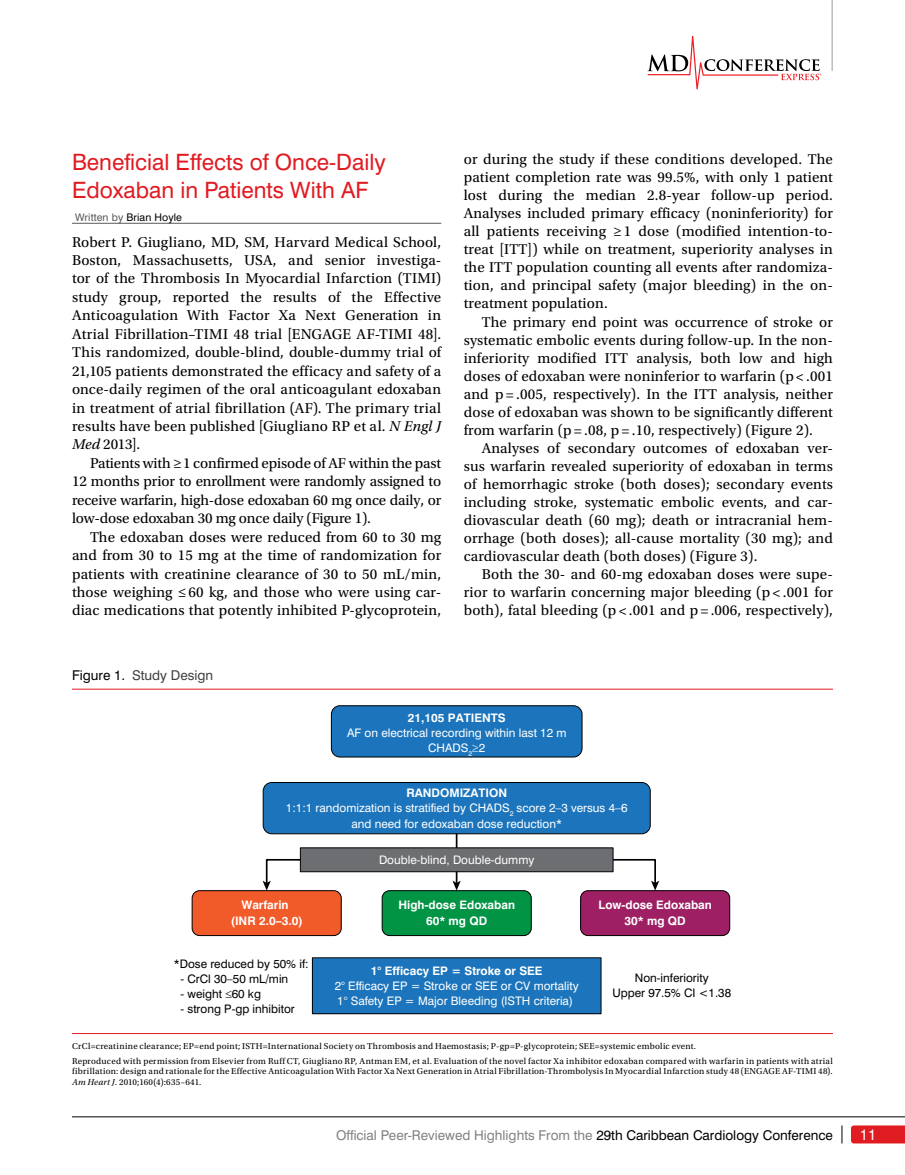
<style>
.page{position:relative;width:905px;height:1175px;background:#fff}
.page>*{position:absolute;margin:0;border:0;box-sizing:border-box;transform-origin:0 0}
.t1{font:22.5px/27.5px "Swiss 721 BT";color:#e11b22}
.t2{font:15px/18px "Utopia Std";letter-spacing:.01em;color:#000;text-align:justify}
.t3{font:15px "Swiss 721 BT";color:#fff}
.t4{font:13.5px "Swiss 721 BT";color:#808285}
.t5{font:13.5px "Swiss 721 BT";color:#414042}
.t6{font:11.7px/15.1px "Swiss 721 BT";color:#fff;text-align:center}
.t7{font:700 11.7px/15.1px "Swiss 721 BT";color:#fff;text-align:center}
.t8{font:11.7px/15.1px "Swiss 721 BT";color:#000;text-align:center}
.t9{font:10.5px "Swiss 721 BT";letter-spacing:.01em;color:#000}
.t10{font:9px/15px "Utopia Std";letter-spacing:.03em;color:#000}
.s1{color:#58595b}
.s2{font-style:italic}
.s3{color:#000}
.s4{font-weight:700}
</style>
<div class="page">
<svg style="left:647px;top:36px;width:174px;height:53px"></svg>
<hr style="left:831px;top:0;width:1px;height:71px;background:#bcbec0">
<hr style="left:72px;top:1116px;width:832px;height:1px;background:#000">
<svg style="left:841px;top:1125px;width:1px;height:18px"></svg>
<svg style="left:851px;top:1125px;width:53px;height:18px"></svg>
<hr style="left:72px;top:223px;width:369px;height:1px;background:#58595b">
<hr style="left:72px;top:689px;width:760px;height:1px;background:#e11b22">
<hr style="left:72px;top:1033px;width:760px;height:1px;background:#e11b22">
<svg style="left:262px;top:858px;width:57px;height:32px"></svg>
<svg style="left:603px;top:858px;width:56px;height:32px"></svg>
<hr style="left:456px;top:830px;width:1px;height:53px;background:#000">
<svg style="left:452px;top:880px;width:8px;height:10px"></svg>
<div style="left:192px;top:890px;width:149px;height:45px;background:#f15a29;border-radius:8px"></div>
<div style="left:192px;top:890px;width:149px;height:46px;border:1px solid #000;border-radius:8px"></div>
<div style="left:382px;top:890px;width:149px;height:45px;background:#009444;border-radius:8px"></div>
<div style="left:382px;top:890px;width:149px;height:46px;border:1px solid #000;border-radius:8px"></div>
<div style="left:580px;top:890px;width:149px;height:45px;background:#9e1f63;border-radius:8px"></div>
<div style="left:580px;top:890px;width:150px;height:46px;border:1px solid #000;border-radius:8px"></div>
<div style="left:331px;top:705px;width:251px;height:52px;background:#1c75bc;border-radius:9px"></div>
<div style="left:331px;top:705px;width:251px;height:52px;border:1px solid #000;border-radius:9px"></div>
<div style="left:312px;top:957px;width:289px;height:56px;background:#1c75bc"></div>
<div style="left:312px;top:957px;width:289px;height:57px;border:1px solid #000"></div>
<div style="left:300px;top:847px;width:313px;height:25px;background:#6d6e71;border:1px solid #000"></div>
<div style="left:263px;top:782px;width:387px;height:51px;background:#1c75bc;border-radius:9px"></div>
<div style="left:263px;top:782px;width:387px;height:52px;border:1px solid #000;border-radius:9px"></div>
<h1 class="t1" style="left:72px;top:148px;width:315px">Beneficial Effects of Once-Daily<br>Edoxaban in Patients With AF</h1>
<p class="t9" style="left:75px;top:210px;width:108px"><span class="s1">Written by</span> Brian Hoyle</p>
<p class="t2" style="left:72px;top:233px;width:371px;line-height:18.5px">Robert P. Giugliano, MD, SM, Harvard Medical School, Boston, Massachusetts, USA, and senior investiga&shy;tor of the Thrombosis In Myocardial Infarction (TIMI) study group, reported the results of the Effective Anticoagulation With Factor Xa Next Generation in Atrial Fibrillation–TIMI 48 trial [ENGAGE AF-TIMI 48].<br>This randomized, double-blind, double-dummy trial of 21,105 patients demonstrated the efficacy and safety of a once-daily regimen of the oral anticoagulant edoxaban in treatment of atrial fibrillation (AF). The primary trial results have been published [Giugliano RP et al. <span class="s2">N Engl J Med</span> 2013].</p>
<p class="t2" style="left:72px;top:454px;width:371px;line-height:18.5px;text-indent:18px">Patients with ≥1 confirmed episode of AF within the past 12 months prior to enrollment were randomly assigned to receive warfarin, high-dose edoxaban 60 mg once daily, or low-dose edoxaban 30 mg once daily (Figure 1).</p>
<p class="t2" style="left:72px;top:528px;width:371px;line-height:18.5px;text-indent:18px">The edoxaban doses were reduced from 60 to 30 mg and from 30 to 15 mg at the time of randomization for patients with creatinine clearance of 30 to 50 mL/min, those weighing ≤ 60 kg, and those who were using car&shy;diac medications that potently inhibited P-glycoprotein,</p>
<p class="t5" style="left:72px;top:667px;width:143px"><span class="s3">Figure 1.</span> Study Design</p>
<p class="t2" style="left:464px;top:150px;width:371px">or during the study if these conditions developed. The patient completion rate was 99.5%, with only 1 patient lost during the median 2.8-year follow-up period.<br>Analyses included primary efficacy (noninferiority) for all patients receiving ≥ 1 dose (modified intention-to&shy;treat [ITT]) while on treatment, superiority analyses in the ITT population counting all events after randomiza&shy;tion, and principal safety (major bleeding) in the on&shy;treatment population.</p>
<p class="t2" style="left:464px;top:313px;width:371px;text-indent:18px">The primary end point was occurrence of stroke or systematic embolic events during follow-up. In the non&shy;inferiority modified ITT analysis, both low and high doses of edoxaban were noninferior to warfarin (p&lt; .001 and p = .005, respectively). In the ITT analysis, neither dose of edoxaban was shown to be significantly different from warfarin (p = .08, p = .10, respectively) (Figure 2).</p>
<p class="t2" style="left:463px;top:439px;width:371px;text-indent:18px">Analyses of secondary outcomes of edoxaban ver&shy;sus warfarin revealed superiority of edoxaban in terms of hemorrhagic stroke (both doses); secondary events including stroke, systematic embolic events, and car&shy;diovascular death (60 mg); death or intracranial hem&shy;orrhage (both doses); all-cause mortality (30 mg); and cardiovascular death (both doses) (Figure 3).</p>
<p class="t2" style="left:463px;top:565px;width:370px;text-indent:18px">Both the 30- and 60-mg edoxaban doses were supe&shy;rior to warfarin concerning major bleeding (p &lt; .001 for both), fatal bleeding (p &lt; .001 and p = .006, respectively),</p>
<p class="t7" style="left:408px;top:709px;width:99px">21,105 PATIENTS</p>
<p class="t6" style="left:347px;top:725px;width:221px">AF on electrical recording within last 12 m<br>CHADS<sub>2</sub>≥2</p>
<p class="t6" style="left:286px;top:785px;width:343px"><span class="s4">RANDOMIZATION<br></span>1:1:1 randomization is stratified by CHADS<sub>2</sub> score 2–3 versus 4–6 and need for edoxaban dose reduction*</p>
<p class="t6" style="left:379px;top:852px;width:157px">Double-blind, Double-dummy</p>
<p class="t7" style="left:231px;top:897px;width:73px">Warfarin (INR 2.0–3.0)</p>
<p class="t7" style="left:598px;top:897px;width:115px">Low-dose Edoxaban<br>30* mg QD</p>
<p class="t7" style="left:398px;top:897px;width:118px">High-dose Edoxaban<br>60* mg QD</p>
<p class="t8" style="left:174px;top:956px;width:136px">*Dose reduced by 50% if:</p>
<p class="t8" style="left:181px;top:971px;width:109px">- CrCl 30–50 mL/min</p>
<p class="t8" style="left:181px;top:986px;width:82px">- weight ≤60 kg</p>
<p class="t8" style="left:181px;top:1001px;width:116px">- strong P-gp inhibitor</p>
<p class="t7" style="left:371px;top:963px;width:173px">1° Efficacy EP = Stroke or SEE</p>
<p class="t6" style="left:335px;top:978px;width:245px;text-align:left">2° Efficacy EP = Stroke or SEE or CV mortality<br>1° Safety EP = Major Bleeding (ISTH criteria)</p>
<p class="t8" style="left:612px;top:970px;width:120px">Non-inferiority<br>Upper 97.5% CI &lt;1.38</p>
<p class="t10" style="left:72px;top:1038px;width:762px">CrCl=creatinine clearance; EP=end point; ISTH=International Society on Thrombosis and Haemostasis; P-gp=P-glycoprotein; SEE=systemic embolic event.<br>Reproduced with permission from Elsevier from Ruff CT, Giugliano RP, Antman EM, et al. Evaluation of the novel factor Xa inhibitor edoxaban compared with warfarin in patients with atrial</p>
<p class="t10" style="left:72px;top:1066px;width:762px;line-height:10.5px">fibrillation: design and rationale for the Effective Anticoagulation With Factor Xa Next Generation in Atrial Fibrillation-Thrombolysis In Myocardial Infarction study 48 (ENGAGE AF-TIMI 48).<br><span class="s2">Am Heart J.</span> 2010;160(4):635–641.</p>
<p class="t4" style="left:336px;top:1126px;width:498px">Official Peer-Reviewed Highlights From the <span class="s3">29th Caribbean Cardiology Conference</span></p>
<p class="t3" style="left:860px;top:1125px;width:18px">11</p>
</div>
